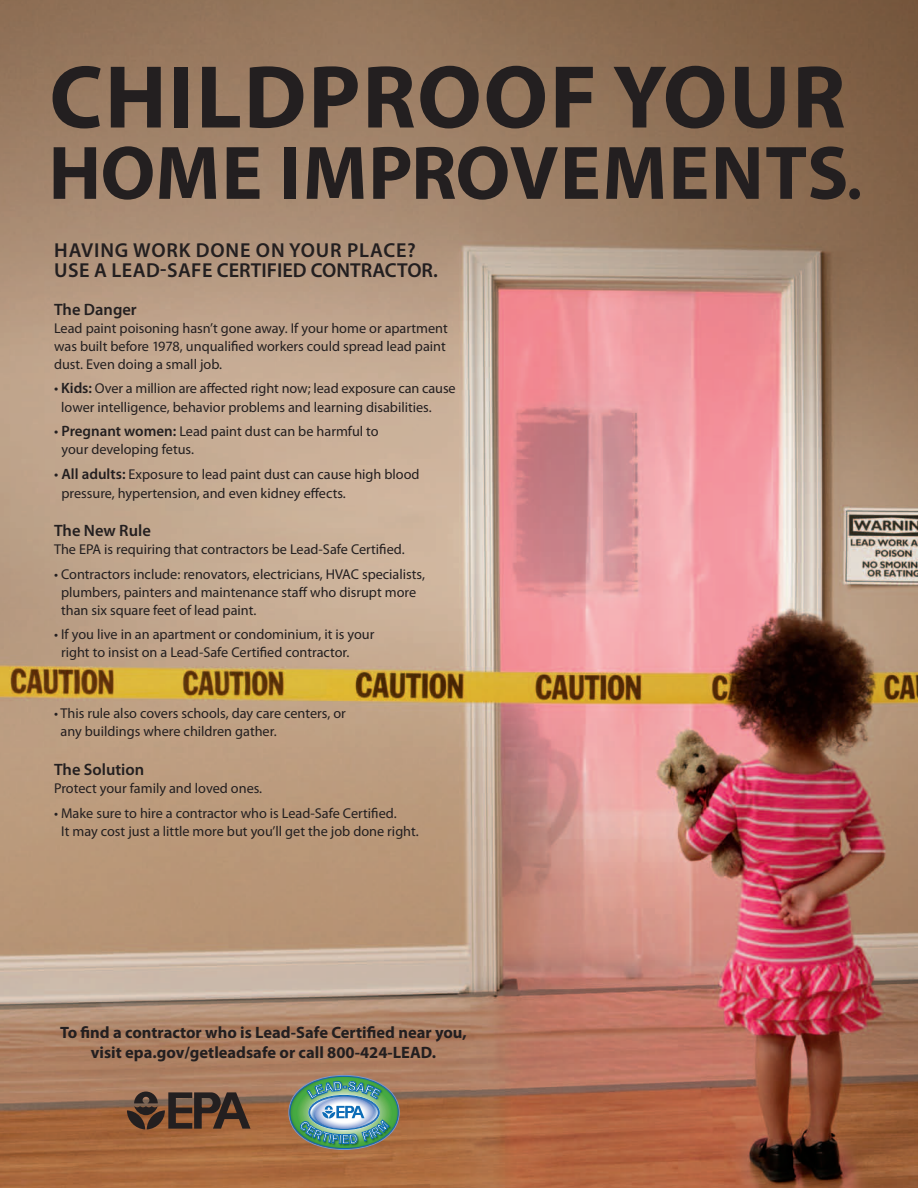
<style>
.page{position:relative;width:918px;height:1188px;background:#fff}
.page>*{position:absolute;margin:0;border:0;box-sizing:border-box;transform-origin:0 0}
.t1{font:700 90px "Myriad Pro";letter-spacing:.02em;color:#231f20}
.t2{font:700 76.5px "Myriad Pro";letter-spacing:.02em;color:#231f20}
.t3{font:600 20.25px/20.2px "Myriad Pro";letter-spacing:.04em;color:#231f20}
.t4{font:700 16.5px/19.5px "Myriad Pro";color:#231f20;text-align:center}
.t5{font:600 16.5px "Myriad Pro";color:#231f20}
.t6{font:14.25px/18px "Myriad Pro";color:#231f20}
.t7{font:700 12.45px "Arial";color:#fff}
.s1{font-size:60px}
.s2{font-size:15px}
.s3{font-weight:600;font-size:15px}
</style>
<div class="page">
<img style="left:0;top:0;width:918px;height:1188px">
<svg style="left:127px;top:1092px;width:124px;height:37px;background:#5d4232"></svg>
<img style="left:289px;top:1075px;width:111px;height:75px">
<h1 class="t1" style="left:49px;top:38px;width:798px">childproof your</h1>
<h2 class="t2" style="left:49px;top:123px;width:815px">home improvements<span class="s1">.</span></h2>
<h3 class="t3" style="left:54px;top:240px;width:363px">Having work done on your place?<br>USE ALEAD</h3>
<h3 class="t3" style="left:160px;top:260px;width:164px">-SAFE CERTIFIED CON</h3>
<h3 class="t3" style="left:350px;top:260px;width:89px">TRACTOR.</h3>
<p class="t5" style="left:54px;top:299px;width:84px">The Danger</p>
<p class="t6" style="left:54px;top:319px;width:395px">Lead paint poisoning hasn’t gone away. If your home or apartment was built before 1978, unqualified workers could spread lead paint dust. Even doing a small job.</p>
<p class="t6" style="left:61px;top:379px;width:396px;line-height:18.8px;text-indent:-7px"><span class="s2">•</span> <span class="s3">Kids:</span> Over a million are affected right now; lead exposure can cause lower intelligence, behavior problems and learning disabilities.</p>
<p class="t6" style="left:61px;top:422px;width:319px;text-indent:-7px"><span class="s2">•</span> <span class="s3">Pregnant women:</span> Lead paint dust can be harmful to your developing fetus.</p>
<p class="t6" style="left:61px;top:465px;width:360px;line-height:18.8px;text-indent:-7px"><span class="s2">•</span> <span class="s3">All adults:</span> Exposure to lead paint dust can cause high blood pressure, hypertension, and even kidney effects.</p>
<p class="t5" style="left:54px;top:520px;width:98px">The New Rule</p>
<p class="t6" style="left:54px;top:540px;width:352px">The EPA is requiring that contractors be Lead-Safe Certified.</p>
<p class="t6" style="left:61px;top:565px;width:365px;text-indent:-7px">• Contractors include: renovators, electricians, HVAC specialists, plumbers, painters and maintenance staff who disrupt more than six square feet of lead paint.</p>
<p class="t6" style="left:61px;top:625px;width:315px;text-indent:-7px">• If you live in an apartment or condominium, it is your right to insist on a Lead-Safe Certified contractor.</p>
<p class="t6" style="left:61px;top:703px;width:287px;line-height:18.8px;text-indent:-6px">• This rule also covers schools, day care centers, or any buildings where children gather.</p>
<p class="t5" style="left:54px;top:759px;width:92px">The Solution</p>
<p class="t6" style="left:54px;top:779px;width:210px">Protect your family and loved ones.</p>
<p class="t6" style="left:61px;top:804px;width:359px;text-indent:-7px">• Make sure to hire a contractor who is Lead-Safe Certified.<br>It may cost just a little more but you’ll get the job done right.</p>
<p class="t4" style="left:60px;top:1022px;width:408px">To find a contractor who is Lead-Safe Certified near you, visit epa.gov/getleadsafe or call 800-424-LEAD.</p>
<p class="t7" style="left:342px;top:1078px;width:6px">-</p>
</div>
